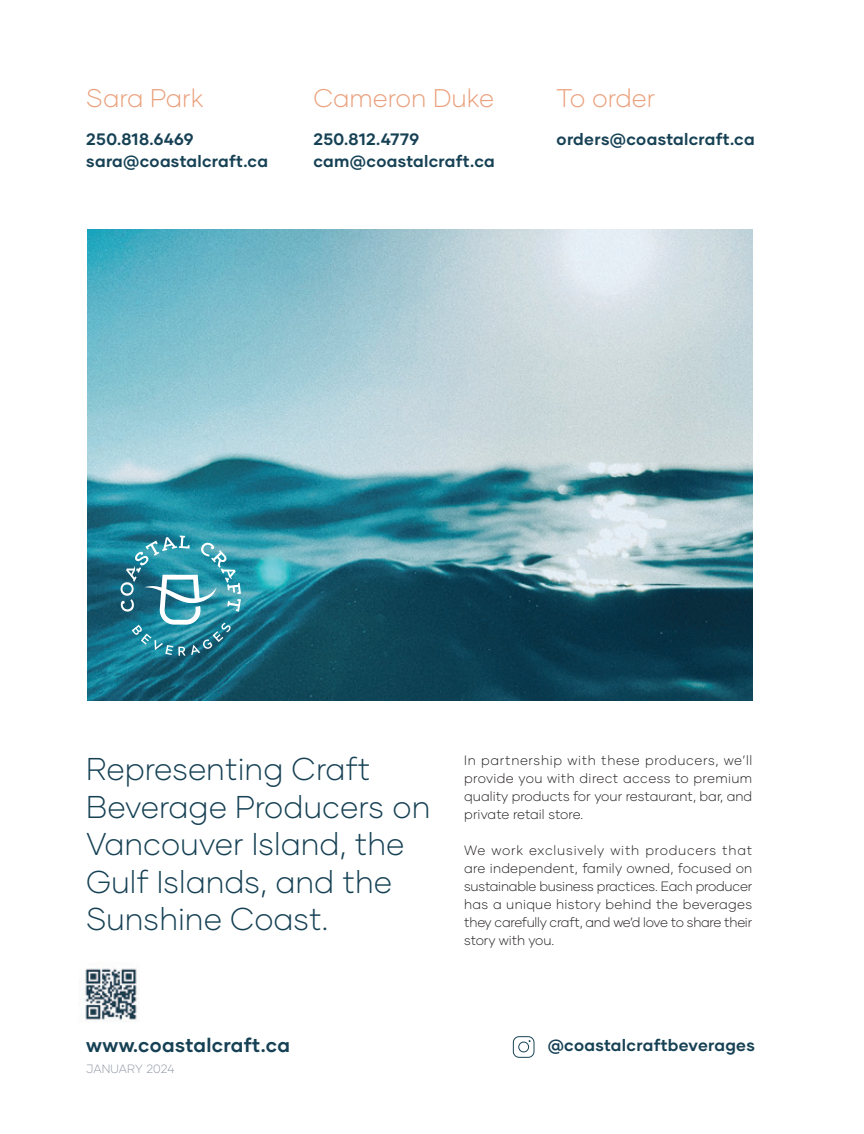
<style>
.page{position:relative;width:864px;height:1134px;background:#fff}
.page>*{position:absolute;margin:0;border:0;box-sizing:border-box;transform-origin:0 0}
.t1{font:300 31.5px/37.5px "Gilmer";color:#164154}
.t2{font:300 25.5px "Gilmer";color:#eaa07c}
.t3{font:700 19.5px "Gilmer";letter-spacing:.02em;color:#164154}
.t4{font:700 16.5px/22.5px "Gilmer";letter-spacing:.02em;color:#164154}
.t5{font:300 13.5px/18px "Gilmer";letter-spacing:-.02em;color:#231f20;text-align:justify}
.t6{font:300 12px "Gilmer";color:#8f97a4}
</style>
<div class="page">
<svg style="left:513px;top:1036px;width:22px;height:22px"></svg>
<img style="left:88px;top:229px;width:664px;height:472px">
<svg style="left:120px;top:536px;width:121px;height:120px;background:#3e94a7"></svg>
<img style="left:85px;top:968px;width:53px;height:53px">
<h2 class="t2" style="left:86px;top:83px;width:119px">Sara Park</h2>
<p class="t4" style="left:86px;top:128px;width:183px">250.818.6469 sara@coastalcraft.ca</p>
<h2 class="t2" style="left:313px;top:83px;width:182px">Cameron Duke</h2>
<p class="t4" style="left:313px;top:128px;width:183px">250.812.4779 cam@coastalcraft.ca</p>
<h2 class="t2" style="left:557px;top:83px;width:100px">To order</h2>
<p class="t4" style="left:557px;top:128px;width:200px">orders@coastalcraft.ca</p>
<h1 class="t1" style="left:86px;top:750px;width:346px">Representing Craft<br>Beverage Producers on<br>Vancouver Island, the<br>Gulf Islands, and the<br>Sunshine Coast.</h1>
<p class="t5" style="left:464px;top:751px;width:290px">In partnership with these producers, we’ll provide you with direct access to premium quality products for your restaurant, bar, and private retail store.</p>
<p class="t5" style="left:464px;top:841px;width:290px">We work exclusively with producers that are independent, family owned, focused on sustainable business practices. Each producer has a unique history behind the beverages they carefully craft, and we’d love to share their story with you.</p>
<h3 class="t3" style="left:86px;top:1033px;width:205px">www.coastalcraft.ca</h3>
<p class="t4" style="left:548px;top:1034px;width:209px">@coastalcraftbeverages</p>
<p class="t6" style="left:86px;top:1062px;width:90px">JANUARY 2024</p>
</div>
